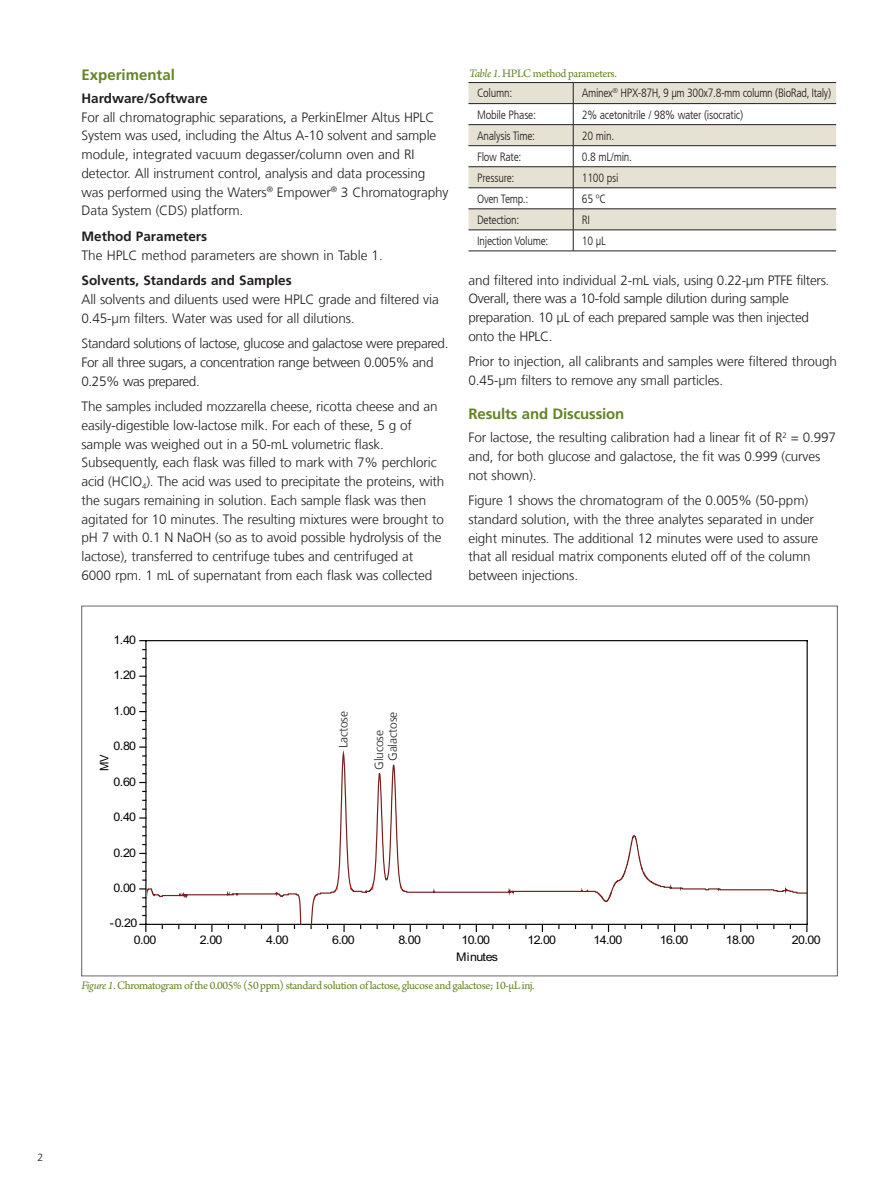
<style>
.page{position:relative;width:891px;height:1188px;background:#fff}
.page>*{position:absolute;margin:0;border:0;box-sizing:border-box;transform-origin:0 0}
.Paragraph_Head{font:700 15px "Frutiger LT Com";letter-spacing:-.01em;color:#648426}
.Paragraph_Head-2{font:300 13.5px/18.8px "Frutiger LT Com";letter-spacing:-.01em;color:#231f20}
.Paragraph_Head-3{font:300 13.5px/18.8px "Frutiger LT Com";letter-spacing:-.03em;color:#231f20}
.Paragraph_Head-4{font:700 13.5px "Frutiger LT Com";color:#231f20}
.CalloutBold{font:300 condensed 12px "Frutiger LT Com";letter-spacing:-.02em;color:#231f20}
.Photo_Captions_black{font:12px "Arno Pro";letter-spacing:-.03em;color:#648426}
.Paragraph_Head-5{font:300 12px "Frutiger LT Com";letter-spacing:-.01em;color:#231f20}
.t1{font:11.85px "Arial";letter-spacing:-.05em;color:#040503;scale:1.06 1}
.t2{font:11.85px "Arial";letter-spacing:-.05em;color:#040503;scale:.95 1}
.t3{font:300 10.5px "Frutiger LT Com";color:#231f20}
.s1{font-style:italic}
</style>
<div class="page">
<div style="left:468px;top:83px;width:368px;height:20px;background:#e6e2d3"></div>
<svg style="left:468px;top:104px;width:368px;height:147px"></svg>
<hr style="left:468px;top:103px;width:105px;height:1px;background:#231f20">
<hr style="left:468px;top:145px;width:105px;height:1px;background:#231f20">
<hr style="left:468px;top:166px;width:105px;height:1px;background:#231f20">
<hr style="left:468px;top:188px;width:105px;height:1px;background:#231f20">
<hr style="left:468px;top:209px;width:105px;height:1px;background:#231f20">
<hr style="left:468px;top:230px;width:105px;height:1px;background:#231f20">
<hr style="left:468px;top:251px;width:105px;height:1px;background:#231f20">
<hr style="left:468px;top:82px;width:105px;height:1px;background:#231f20">
<hr style="left:468px;top:124px;width:105px;height:1px;background:#231f20">
<hr style="left:573px;top:82px;width:263px;height:1px;background:#231f20">
<hr style="left:573px;top:103px;width:263px;height:1px;background:#231f20">
<hr style="left:573px;top:124px;width:263px;height:1px;background:#231f20">
<hr style="left:573px;top:145px;width:263px;height:1px;background:#231f20">
<hr style="left:573px;top:166px;width:263px;height:1px;background:#231f20">
<hr style="left:573px;top:188px;width:263px;height:1px;background:#231f20">
<hr style="left:573px;top:209px;width:263px;height:1px;background:#231f20">
<hr style="left:573px;top:230px;width:263px;height:1px;background:#231f20">
<svg style="left:573px;top:83px;width:1px;height:168px"></svg>
<hr style="left:573px;top:251px;width:263px;height:1px;background:#231f20">
<hr style="left:145px;top:641px;width:2px;height:283px;background:#040503">
<hr style="left:146px;top:640px;width:661px;height:1px;background:#040503">
<hr style="left:807px;top:641px;width:1px;height:283px;background:#040503">
<hr style="left:146px;top:924px;width:661px;height:1px;background:#040503">
<svg style="left:148px;top:746px;width:659px;height:178px"></svg>
<svg style="left:140px;top:888px;width:6px;height:2px"></svg>
<svg style="left:140px;top:817px;width:6px;height:2px"></svg>
<svg style="left:140px;top:924px;width:6px;height:7px"></svg>
<p class="Paragraph_Head" style="left:82px;top:66px;width:95px">Experimental</p>
<p class="Paragraph_Head-4" style="left:82px;top:90px;width:128px">Hardware/Software</p>
<p class="Paragraph_Head-2" style="left:82px;top:108px;width:369px">For all chromatographic separations, a PerkinElmer Altus HPLC System was used, including the Altus A-10 solvent and sample module, integrated vacuum degasser/column oven and RI detector. All instrument control, analysis and data processing was performed using the Waters<sup>®</sup> Empower<sup>®</sup> 3 Chromatography Data System (CDS) platform.</p>
<p class="Paragraph_Head-4" style="left:82px;top:228px;width:127px">Method Parameters</p>
<p class="Paragraph_Head-2" style="left:82px;top:246px;width:303px">The HPLC method parameters are shown in Table 1.</p>
<p class="Paragraph_Head-4" style="left:82px;top:272px;width:212px">Solvents, Standards and Samples</p>
<p class="Paragraph_Head-2" style="left:82px;top:290px;width:359px">All solvents and diluents used were HPLC grade and filtered via<br>0.45-µm filters. Water was used for all dilutions.</p>
<p class="Paragraph_Head-3" style="left:82px;top:334px;width:368px">Standard solutions of lactose, glucose and galactose were prepared.<br>For all three sugars, a concentration range between 0.005% and<br>0.25% was prepared.</p>
<p class="Paragraph_Head-2" style="left:82px;top:397px;width:364px">The samples included mozzarella cheese, ricotta cheese and an easily-digestible low-lactose milk. For each of these, 5 g of sample was weighed out in a 50-mL volumetric flask.<br>Subsequently, each flask was filled to mark with 7% perchloric acid (HClO<sub>4</sub>). The acid was used to precipitate the proteins, with the sugars remaining in solution. Each sample flask was then agitated for 10 minutes. The resulting mixtures were brought to pH 7 with 0.1 N NaOH (so as to avoid possible hydrolysis of the lactose), transferred to centrifuge tubes and centrifuged at 6000 rpm. 1 mL of supernatant from each flask was collected</p>
<p class="Photo_Captions_black" style="left:469px;top:66px;width:149px"><span class="s1">Table 1.</span> HPLC method parameters.</p>
<p class="CalloutBold" style="left:477px;top:86px;width:37px">Column:</p>
<p class="CalloutBold" style="left:582px;top:86px;width:251px">Aminex<sup>®</sup> HPX-87H, 9 µm 300x7.8-mm column (BioRad, Italy)</p>
<p class="CalloutBold" style="left:477px;top:108px;width:60px">Mobile Phase:</p>
<p class="CalloutBold" style="left:582px;top:108px;width:163px">2% acetonitrile / 98% water (isocratic)</p>
<p class="CalloutBold" style="left:477px;top:129px;width:60px">Analysis Time:</p>
<p class="CalloutBold" style="left:582px;top:129px;width:34px">20 min.</p>
<p class="CalloutBold" style="left:477px;top:150px;width:46px">Flow Rate:</p>
<p class="CalloutBold" style="left:582px;top:150px;width:52px">0.8 mL/min.</p>
<p class="CalloutBold" style="left:477px;top:171px;width:39px">Pressure:</p>
<p class="CalloutBold" style="left:582px;top:171px;width:38px">1100 psi</p>
<p class="CalloutBold" style="left:477px;top:192px;width:53px">Oven Temp.:</p>
<p class="CalloutBold" style="left:582px;top:192px;width:25px">65 ºC</p>
<p class="CalloutBold" style="left:477px;top:213px;width:44px">Detection:</p>
<p class="CalloutBold" style="left:582px;top:213px;width:10px">RI</p>
<p class="CalloutBold" style="left:477px;top:234px;width:73px">Injection Volume:</p>
<p class="CalloutBold" style="left:582px;top:234px;width:25px">10 µL</p>
<p class="Paragraph_Head-2" style="left:468px;top:271px;width:362px">and filtered into individual 2-mL vials, using 0.22-µm PTFE filters.<br>Overall, there was a 10-fold sample dilution during sample preparation. 10 µL of each prepared sample was then injected onto the HPLC.</p>
<p class="Paragraph_Head-2" style="left:468px;top:352px;width:370px">Prior to injection, all calibrants and samples were filtered through<br>0.45-µm filters to remove any small particles.</p>
<p class="Paragraph_Head" style="left:468px;top:405px;width:157px">Results and Discussion</p>
<p class="Paragraph_Head-2" style="left:468px;top:428px;width:369px">For lactose, the resulting calibration had a linear fit of R<sup>2</sup> = 0.997 and, for both glucose and galactose, the fit was 0.999 (curves not shown).</p>
<p class="Paragraph_Head-2" style="left:468px;top:491px;width:351px">Figure 1 shows the chromatogram of the 0.005% (50-ppm) standard solution, with the three analytes separated in under eight minutes. The additional 12 minutes were used to assure that all residual matrix components eluted off of the column between injections.</p>
<p class="t1" style="left:114px;top:632px;width:23px">1.40</p>
<p class="t1" style="left:114px;top:667px;width:23px">1.20</p>
<p class="t1" style="left:114px;top:703px;width:23px">1.00</p>
<p class="t1" style="left:114px;top:738px;width:23px">0.80</p>
<p class="t2" style="left:97px;top:771px;width:20px;rotate:-90deg">MV</p>
<p class="t1" style="left:114px;top:774px;width:23px">0.60</p>
<p class="t1" style="left:114px;top:809px;width:23px">0.40</p>
<p class="t1" style="left:114px;top:845px;width:23px">0.20</p>
<p class="t1" style="left:114px;top:880px;width:23px">0.00</p>
<p class="t1" style="left:110px;top:916px;width:27px">-0.20</p>
<p class="Paragraph_Head-5" style="left:336px;top:748px;width:39px;rotate:-90deg">Lactose</p>
<p class="Paragraph_Head-5" style="left:386px;top:761px;width:51px;rotate:-90deg">Galactose</p>
<p class="Paragraph_Head-5" style="left:372px;top:770px;width:41px;rotate:-90deg">Glucose</p>
<p class="t1" style="left:134px;top:932px;width:23px">0.00</p>
<p class="t1" style="left:200px;top:932px;width:23px">2.00</p>
<p class="t1" style="left:266px;top:932px;width:23px">4.00</p>
<p class="t1" style="left:332px;top:932px;width:23px">6.00</p>
<p class="t1" style="left:398px;top:932px;width:23px">8.00</p>
<p class="t1" style="left:461px;top:932px;width:29px">10.00</p>
<p class="t1" style="left:527px;top:932px;width:29px">12.00</p>
<p class="t1" style="left:594px;top:932px;width:29px">14.00</p>
<p class="t1" style="left:660px;top:932px;width:29px">16.00</p>
<p class="t1" style="left:726px;top:932px;width:29px">18.00</p>
<p class="t1" style="left:792px;top:932px;width:29px">20.00</p>
<p class="t1" style="left:456px;top:949px;width:41px">Minutes</p>
<p class="Photo_Captions_black" style="left:82px;top:978px;width:455px"><span class="s1">Figure 1.</span> Chromatogram of the 0.005% (50 ppm) standard solution of lactose, glucose and galactose; 10-µL inj.</p>
<p class="t3" style="left:38px;top:1151px;width:7px">2</p>
</div>
